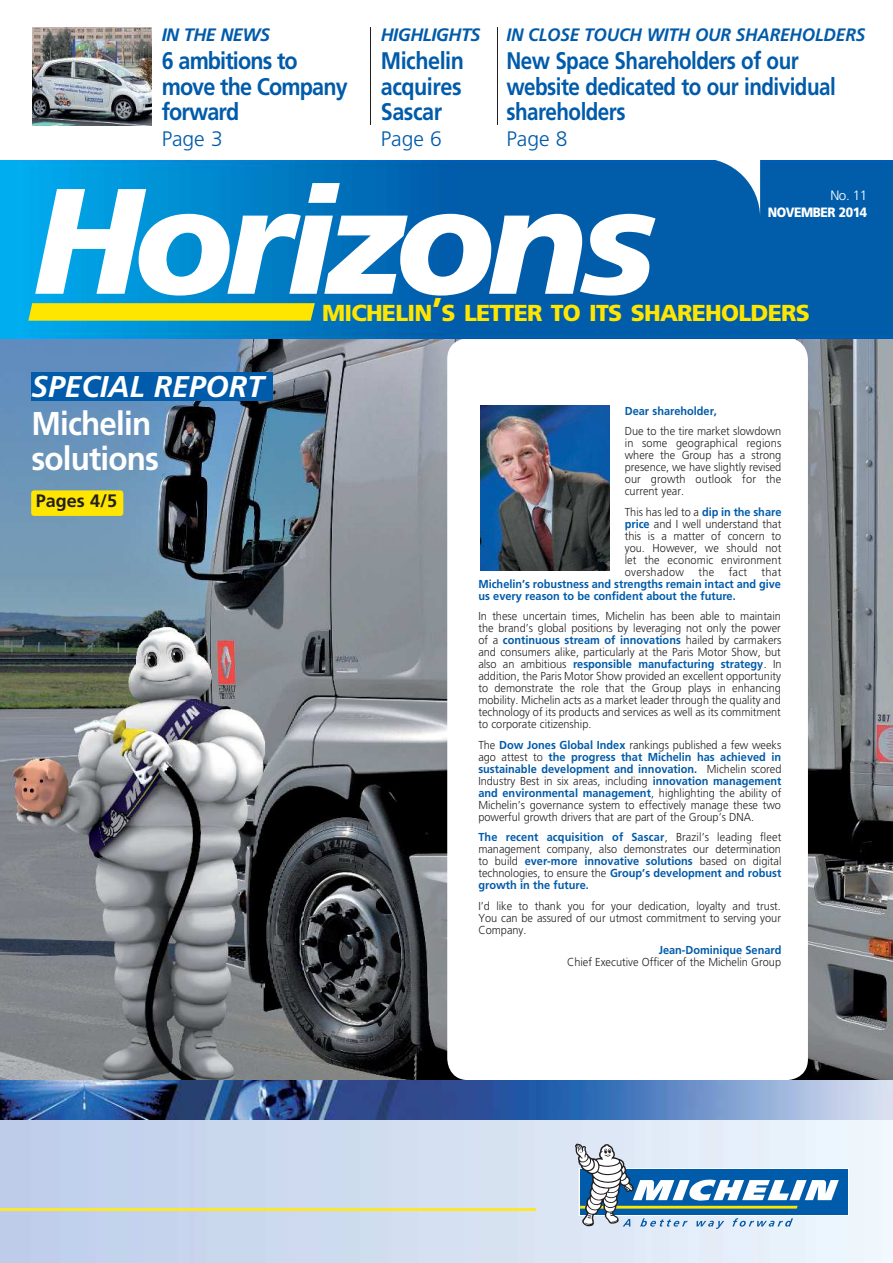
<style>
.page{position:relative;width:893px;height:1263px;background:#fff}
.page>*{position:absolute;margin:0;border:0;box-sizing:border-box;transform-origin:0 0}
.t1{font:italic 900 150px "Frutiger";letter-spacing:-.05em;color:#fff}
.t2{font:700 33px/34.5px "+YNWKIL Frutiger";letter-spacing:-.025em;color:#fff;scale:.95 1}
.t3{font:italic 700 30px "+OJHLFO Frutiger";color:#fff}
.t4{font:700 24px/25.5px "+YNWKIL Frutiger";letter-spacing:-.025em;color:#005baa;scale:.86 1}
.t5{font:700 24px/25.5px "+YNWKIL Frutiger";letter-spacing:-.025em;color:#005baa;text-align:justify;scale:.9 1}
.t6{font:900 23.1px "Frutiger";letter-spacing:-.03em;color:#ffe600}
.t7{font:300 21px "+JINJFW Frutiger";color:#005baa}
.t8{font:italic 700 18px "+OJHLFO Frutiger";letter-spacing:-.01em;color:#005baa;scale:.96 1}
.t9{font:italic 700 18px "+OJHLFO Frutiger";letter-spacing:-.01em;color:#005baa}
.t10{font:700 18px "+YNWKIL Frutiger";color:#231f20}
.t11{font:900 13.5px "+PNIGTK Frutiger";letter-spacing:-.035em;color:#fff;scale:.9 1}
.t12{font:300 13.5px "+JINJFW Frutiger";color:#fff}
.t13{font:300 11.55px/12px "+JINJFW Frutiger";color:#231f20;text-align:justify;scale:.95 1}
.t14{font:700 11.55px/12px "+YNWKIL Frutiger";color:#005baa;scale:.95 1}
.s1{font-size:33px}
.s2{font-family:"+YNWKIL Frutiger";font-weight:700;color:#005baa}
.s3{font-family:"+JINJFW Frutiger";font-weight:300;color:#231f20}
</style>
<div class="page">
<img style="left:791px;top:338px;width:102px;height:742px">
<img style="left:0;top:338px;width:464px;height:742px">
<div style="left:31px;top:490px;width:92px;height:26px;background:#ffe600;border-radius:3px"></div>
<div style="left:32px;top:372px;width:241px;height:29px;background:#005baa"></div>
<hr style="left:497px;top:27px;width:1px;height:98px;background:#231f20">
<hr style="left:370px;top:27px;width:1px;height:98px;background:#231f20">
<img style="left:33px;top:27px;width:119px;height:98px">
<img style="left:0;top:618px;width:303px;height:462px">
<div style="left:447px;top:338px;width:361px;height:742px;background:#fff;border-radius:21px"></div>
<img style="left:480px;top:405px;width:130px;height:166px">
<div style="left:0;top:160px;width:893px;height:178px;background:#00aeef"></div>
<img style="left:19px;top:160px;width:874px;height:178px">
<svg style="left:701px;top:160px;width:59px;height:58px;background:#327cba"></svg>
<svg style="left:28px;top:303px;width:287px;height:18px;background:#f3e209"></svg>
<img style="left:0;top:1119px;width:893px;height:144px">
<hr style="left:0;top:1208px;width:536px;height:3px;background:#fbe730">
<img style="left:0;top:1080px;width:893px;height:39px">
<svg style="left:574px;top:1143px;width:275px;height:86px"></svg>
<h3 class="t9" style="left:162px;top:27px;width:110px">IN THE NEWS</h3>
<h3 class="t5" style="left:162px;top:50px;width:208px;text-align:left">6 ambitions to move the Company forward</h3>
<h3 class="t7" style="left:162px;top:130px;width:63px">Page 3</h3>
<h3 class="t9" style="left:381px;top:27px;width:101px">HIGHLIGHTS</h3>
<h3 class="t5" style="left:381px;top:50px;width:94px">Michelin acquires Sascar</h3>
<h3 class="t7" style="left:381px;top:130px;width:63px">Page 6</h3>
<h3 class="t8" style="left:506px;top:27px;width:375px">IN CLOSE TOUCH WITH OUR SHAREHOLDERS</h3>
<h3 class="t4" style="left:506px;top:50px;width:384px">New Space Shareholders of our website dedicated to our individual shareholders</h3>
<h3 class="t7" style="left:506px;top:130px;width:63px">Page 8</h3>
<h1 class="t1" style="left:33px;top:154px;width:624px">Horizons</h1>
<h3 class="t6" style="left:322px;top:299px;width:489px">MICHELIN<span class="s1">’</span>S LETTER TO ITS SHAREHOLDERS</h3>
<p class="t12" style="left:830px;top:190px;width:38px">No. 11</p>
<p class="t11" style="left:768px;top:206px;width:112px">NOVEMBER 2014</p>
<h3 class="t3" style="left:32px;top:374px;width:234px">SPECIAL REPORT</h3>
<h2 class="t2" style="left:32px;top:409px;width:136px">Michelin solutions</h2>
<h3 class="t10" style="left:36px;top:494px;width:83px">Pages 4/5</h3>
<p class="t14" style="left:625px;top:405px;width:99px">Dear shareholder,</p>
<p class="t13" style="left:625px;top:426px;width:166px">Due to the tire market slowdown in some geographical regions where the Group has a strong presence, we have slightly revised our growth outlook for the current year.</p>
<p class="t13" style="left:625px;top:506px;width:166px">This has led to a <span class="s2">dip in the share price</span> and I well understand that this is a matter of concern to you. However, we should not let the economic environment overshadow the fact that</p>
<p class="t14" style="left:478px;top:578px;width:320px">Michelin’s robustness and strengths remain intact and give us every reason to be confident about the future.</p>
<p class="t13" style="left:478px;top:611px;width:320px">In these uncertain times, Michelin has been able to maintain the brand’s global positions by leveraging not only the power</p>
<p class="t14" style="left:478px;top:635px;width:320px"><span class="s3">of a</span> continuous stream of innovations <span class="s3">hailed by carmakers</span></p>
<p class="t13" style="left:478px;top:647px;width:320px">and consumers alike, particularly at the Paris Motor Show, but</p>
<p class="t14" style="left:478px;top:659px;width:321px"><span class="s3">also an ambitious</span> responsible manufacturing strategy<span class="s3">. In</span></p>
<p class="t13" style="left:478px;top:671px;width:320px">addition, the Paris Motor Show provided an excellent opportunity to demonstrate the role that the Group plays in enhancing mobility. Michelin acts as a market leader through the quality and technology of its products and services as well as its commitment to corporate citizenship.</p>
<p class="t13" style="left:478px;top:739px;width:320px">The <span class="s2">Dow Jones Global Index</span> rankings published a few weeks</p>
<p class="t14" style="left:478px;top:751px;width:320px"><span class="s3">ago attest to</span> the progress that Michelin has achieved in sustainable development and innovation. <span class="s3">Michelin scored</span></p>
<p class="t13" style="left:478px;top:775px;width:320px">Industry Best in six areas, including <span class="s2">innovation management</span></p>
<p class="t14" style="left:478px;top:787px;width:320px">and environmental management<span class="s3">, highlighting the ability of</span></p>
<p class="t13" style="left:478px;top:799px;width:320px">Michelin’s governance system to effectively manage these two powerful growth drivers that are part of the Group’s DNA.</p>
<p class="t14" style="left:478px;top:832px;width:320px">The recent acquisition of Sascar<span class="s3">, Brazil’s leading fleet</span></p>
<p class="t13" style="left:478px;top:844px;width:320px">management company, also demonstrates our determination</p>
<p class="t14" style="left:478px;top:856px;width:320px;text-align:justify"><span class="s3">to build</span> ever-more innovative solutions <span class="s3">based on digital technologies, to ensure the</span> Group’s development and robust growth in the future.</p>
<p class="t13" style="left:478px;top:900px;width:320px">I’d like to thank you for your dedication, loyalty and trust.<br>You can be assured of our utmost commitment to serving your Company.</p>
<p class="t14" style="left:659px;top:945px;width:131px">Jean-Dominique Senard</p>
<p class="t13" style="left:567px;top:957px;width:227px">Chief Executive Officer of the Michelin Group</p>
</div>
